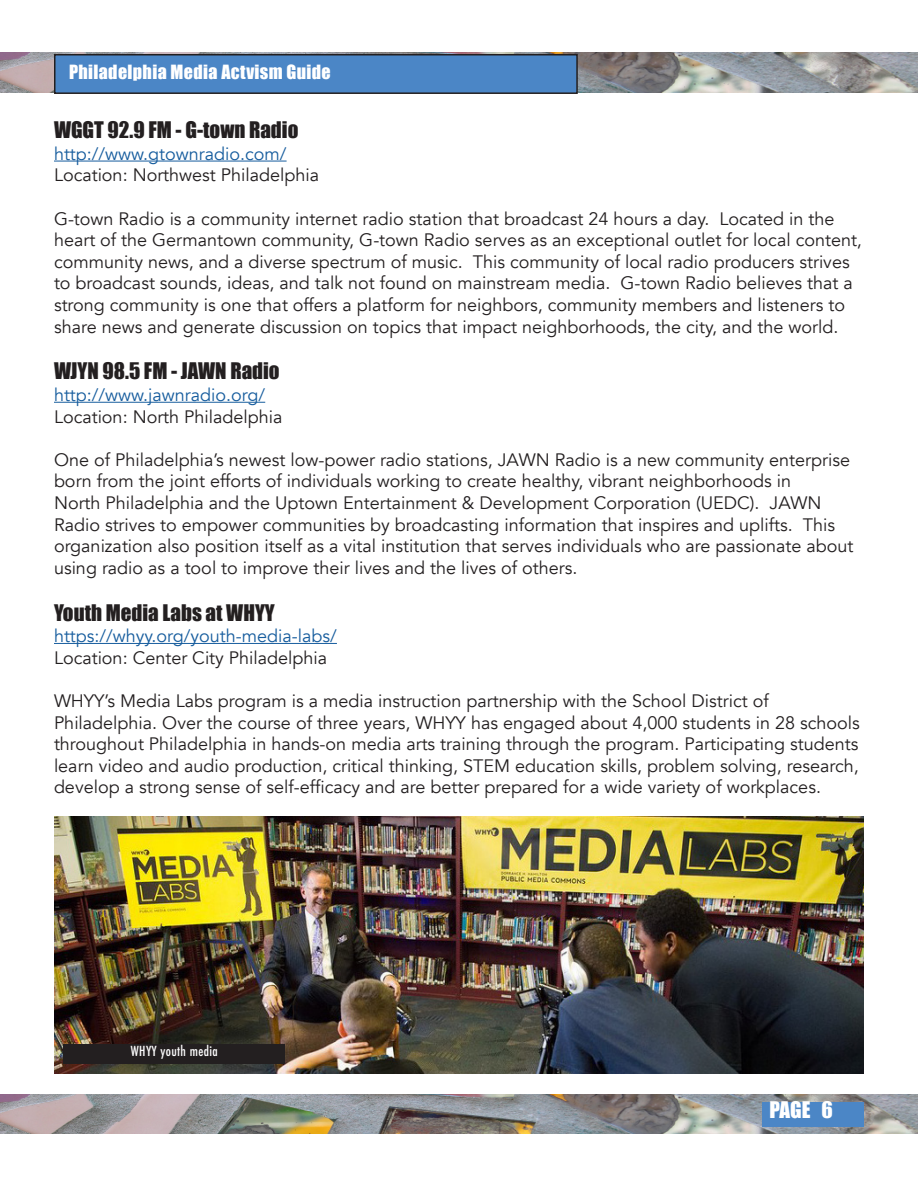
<style>
.page{position:relative;width:918px;height:1188px;background:#fff}
.page>*{position:absolute;margin:0;border:0;box-sizing:border-box;transform-origin:0 0}
.t1{font:21px "Impact";color:#231f20}
.t2{font:21px "Impact";color:#fff}
.t3{font:18px/21.6px "Avenir";color:#231f20}
.t4{font:18px "Avenir";color:#175d9e}
.t5{font:18px "Impact";letter-spacing:.02em;color:#fff}
.t6{font:500 condensed 13.5px "Futura";letter-spacing:.03em;color:#fff}
</style>
<div class="page">
<img style="left:0;top:1094px;width:918px;height:40px">
<img style="left:0;top:52px;width:918px;height:40px">
<hr style="left:54px;top:161px;width:233px;height:1px;background:#175d9e">
<hr style="left:54px;top:402px;width:211px;height:1px;background:#175d9e">
<hr style="left:54px;top:643px;width:283px;height:1px;background:#175d9e">
<div style="left:763px;top:1102px;width:101px;height:24px;background:#4b86c6"></div>
<div style="left:55px;top:55px;width:522px;height:38px;background:#4b86c6"></div>
<div style="left:54px;top:54px;width:524px;height:40px;border:2px solid #231f20"></div>
<img style="left:54px;top:816px;width:810px;height:258px">
<div style="left:64px;top:1044px;width:221px;height:20px;background:#231f20"></div>
<p class="t5" style="left:69px;top:58px;width:263px">Philadelphia Media Actvism Guide</p>
<p class="t1" style="left:54px;top:114px;width:246px">WGGT 92.9 FM - G-town Radio</p>
<p class="t4" style="left:54px;top:143px;width:234px">http://www.gtownradio.com/</p>
<p class="t3" style="left:54px;top:165px;width:267px">Location: Northwest Philadelphia</p>
<p class="t3" style="left:54px;top:208px;width:809px">G-town Radio is a community internet radio station that broadcast 24 hours a day. Located in the heart of the Germantown community, G-town Radio serves as an exceptional outlet for local content, community news, and a diverse spectrum of music. This community of local radio producers strives to broadcast sounds, ideas, and talk not found on mainstream media. G-town Radio believes that a strong community is one that offers a platform for neighbors, community members and listeners to share news and generate discussion on topics that impact neighborhoods, the city, and the world.</p>
<p class="t1" style="left:54px;top:355px;width:227px">WJYN 98.5 FM - JAWN Radio</p>
<p class="t4" style="left:54px;top:384px;width:213px">http://www.jawnradio.org/</p>
<p class="t3" style="left:54px;top:406px;width:230px">Location: North Philadelphia</p>
<p class="t3" style="left:54px;top:449px;width:801px">One of Philadelphia’s newest low-power radio stations, JAWN Radio is a new community enterprise born from the joint efforts of individuals working to create healthy, vibrant neighborhoods in<br>North Philadelphia and the Uptown Entertainment &amp; Development Corporation (UEDC). JAWN Radio strives to empower communities by broadcasting information that inspires and uplifts. This organization also position itself as a vital institution that serves individuals who are passionate about using radio as a tool to improve their lives and the lives of others.</p>
<p class="t1" style="left:54px;top:596px;width:222px">Youth Media Labs at WHYY</p>
<p class="t4" style="left:54px;top:625px;width:284px">https://whyy.org/youth-media-labs/</p>
<p class="t3" style="left:54px;top:647px;width:275px">Location: Center City Philadelphia</p>
<p class="t3" style="left:54px;top:690px;width:807px">WHYY’s Media Labs program is a media instruction partnership with the School District of Philadelphia. Over the course of three years, WHYY has engaged about 4,000 students in 28 schools throughout Philadelphia in hands-on media arts training through the program. Participating students learn video and audio production, critical thinking, STEM education skills, problem solving, research, develop a strong sense of self-efficacy and are better prepared for a wide variety of workplaces.</p>
<p class="t6" style="left:131px;top:1042px;width:89px">WHYY youth media</p>
<p class="t2" style="left:770px;top:1094px;width:65px">PAGE 6</p>
</div>
